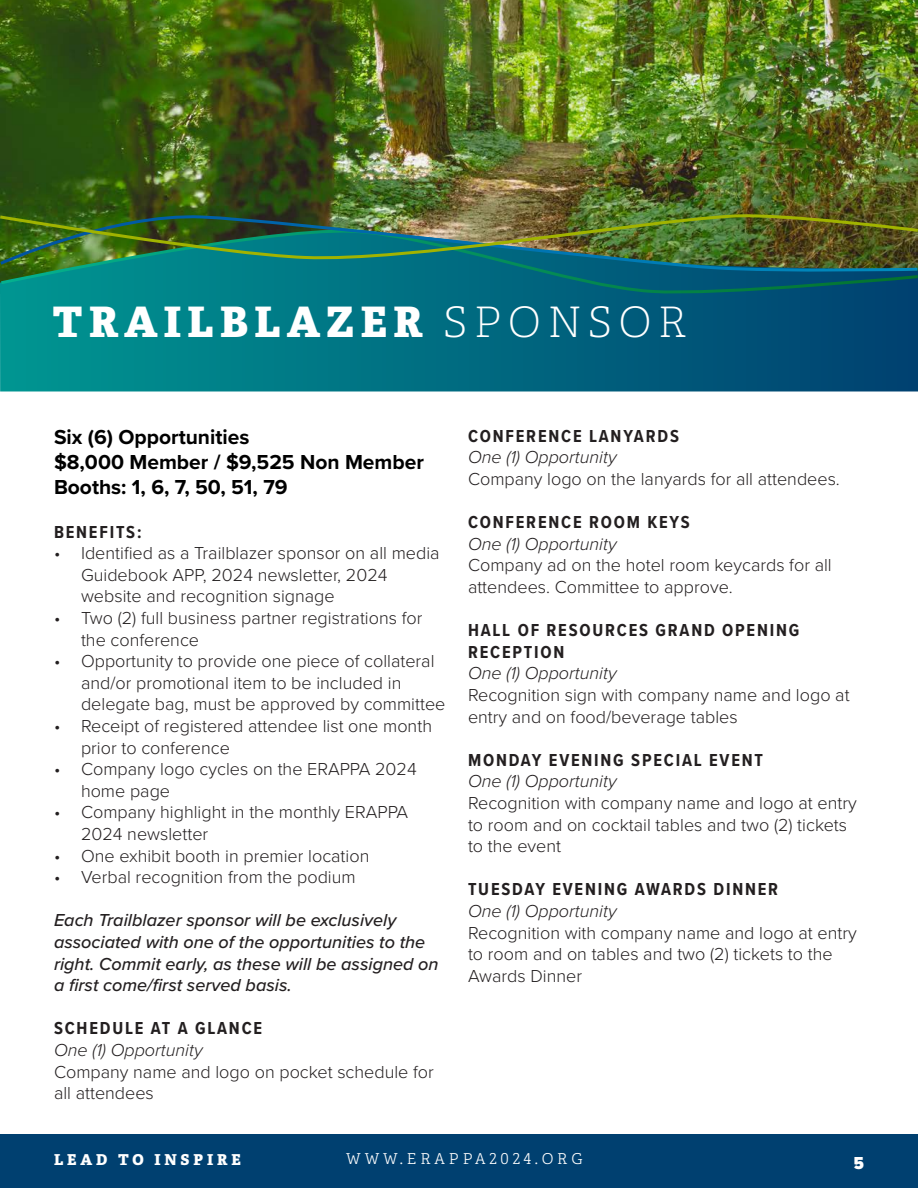
<style>
.page{position:relative;width:918px;height:1188px;background:#fff}
.page>*{position:absolute;margin:0;border:0;box-sizing:border-box;transform-origin:0 0}
.t1{font:42px "Adelle PE Eb";letter-spacing:.15em;color:#fff}
.Subheader_Descriptio{font:700 21px "Proxima Nova";color:#000}
.Paragraph{font:300 18px/21.6px "Proxima Nova";color:#231f20}
.Bold_Condensed_Black{font:700 18px/21.6px "Proxima Nova Cond";letter-spacing:.1em;color:#231f20}
.Paragraph-2{font:italic 500 18px/21.6px "Proxima Nova";color:#231f20}
.Paragraph_Italic{font:italic 300 18px "Proxima Nova";color:#231f20}
.t2{font:900 18px "Proxima Nova Cond";color:#fff}
.t3{font:15px "Adelle PE Lt";letter-spacing:.26em;color:#fff}
.t4{font:15px "Adelle PE Eb";letter-spacing:.26em;color:#fff}
.s1{font-family:"Adelle PE Th"}
</style>
<div class="page">
<div style="left:0;top:1134px;width:918px;height:54px;background:#004070"></div>
<img style="left:1px;top:0;width:917px;height:210px">
<svg style="left:1px;top:299px;width:917px;height:93px;background:#016c81"></svg>
<img style="left:0;top:0;width:1px;height:293px">
<svg style="left:0;top:271px;width:1px;height:121px"></svg>
<svg style="left:0;top:275px;width:918px;height:24px;background:#006d7d"></svg>
<svg style="left:0;top:265px;width:918px;height:10px;background:#076e78"></svg>
<img style="left:0;top:210px;width:918px;height:55px">
<p class="t1" style="left:53px;top:291px;width:636px">TRAILBLAZER <span class="s1">SPONSOR</span></p>
<p class="Subheader_Descriptio" style="left:54px;top:421px;width:197px">Six (6) Opportunities</p>
<p class="Subheader_Descriptio" style="left:54px;top:447px;width:371px">$8,000 Member / $9,525 Non Member</p>
<p class="Subheader_Descriptio" style="left:54px;top:472px;width:235px">Booths: 1, 6, 7, 50, 51, 79</p>
<p class="Bold_Condensed_Black" style="left:54px;top:521px;width:89px">BENEFITS:</p>
<p class="Paragraph" style="left:81px;top:542px;width:360px;text-indent:-27px">• Identified as a Trailblazer sponsor on all media<br>Guidebook APP, 2024 newsletter, 2024 website and recognition signage</p>
<p class="Paragraph" style="left:81px;top:606px;width:343px;text-indent:-27px">• Two (2) full business partner registrations for the conference</p>
<p class="Paragraph" style="left:81px;top:650px;width:366px;text-indent:-27px">• Opportunity to provide one piece of collateral and/or promotional item to be included in delegate bag, must be approved by committee</p>
<p class="Paragraph" style="left:81px;top:714px;width:353px;text-indent:-27px">• Receipt of registered attendee list one month prior to conference</p>
<p class="Paragraph" style="left:81px;top:758px;width:337px;text-indent:-27px">• Company logo cycles on the ERAPPA 2024 home page</p>
<p class="Paragraph" style="left:81px;top:801px;width:329px;text-indent:-27px">• Company highlight in the monthly ERAPPA<br>2024 newsletter</p>
<p class="Paragraph" style="left:54px;top:844px;width:317px">• One exhibit booth in premier location</p>
<p class="Paragraph" style="left:54px;top:866px;width:303px">• Verbal recognition from the podium</p>
<p class="Paragraph-2" style="left:54px;top:909px;width:386px">Each Trailblazer sponsor will be exclusively associated with one of the opportunities to the right. Commit early, as these will be assigned on a first come/first served basis.</p>
<p class="Bold_Condensed_Black" style="left:54px;top:1017px;width:210px">SCHEDULE AT A GLANCE</p>
<p class="Paragraph_Italic" style="left:54px;top:1037px;width:150px">One (1) Opportunity</p>
<p class="Paragraph" style="left:54px;top:1060px;width:381px">Company name and logo on pocket schedule for all attendees</p>
<p class="Bold_Condensed_Black" style="left:468px;top:425px;width:212px">CONFERENCE LANYARDS</p>
<p class="Paragraph_Italic" style="left:468px;top:444px;width:150px">One (1) Opportunity</p>
<p class="Paragraph" style="left:468px;top:467px;width:373px">Company logo on the lanyards for all attendees.</p>
<p class="Bold_Condensed_Black" style="left:468px;top:511px;width:223px">CONFERENCE ROOM KEYS</p>
<p class="Paragraph_Italic" style="left:468px;top:530px;width:150px">One (1) Opportunity</p>
<p class="Paragraph" style="left:468px;top:554px;width:365px">Company ad on the hotel room keycards for all attendees. Committee to approve.</p>
<p class="Bold_Condensed_Black" style="left:468px;top:619px;width:333px">HALL OF RESOURCES GRAND OPENING<br>RECEPTION</p>
<p class="Paragraph_Italic" style="left:468px;top:660px;width:150px">One (1) Opportunity</p>
<p class="Paragraph" style="left:468px;top:683px;width:383px">Recognition sign with company name and logo at entry and on food/beverage tables</p>
<p class="Bold_Condensed_Black" style="left:468px;top:749px;width:297px">MONDAY EVENING SPECIAL EVENT</p>
<p class="Paragraph_Italic" style="left:468px;top:768px;width:150px">One (1) Opportunity</p>
<p class="Paragraph" style="left:468px;top:791px;width:390px">Recognition with company name and logo at entry to room and on cocktail tables and two (2) tickets to the event</p>
<p class="Bold_Condensed_Black" style="left:468px;top:878px;width:312px">TUESDAY EVENING AWARDS DINNER</p>
<p class="Paragraph_Italic" style="left:468px;top:897px;width:150px">One (1) Opportunity</p>
<p class="Paragraph" style="left:468px;top:921px;width:390px">Recognition with company name and logo at entry to room and on tables and two (2) tickets to the<br>Awards Dinner</p>
<p class="t4" style="left:54px;top:1149px;width:188px">LEAD TO INSPIRE</p>
<p class="t3" style="left:346px;top:1148px;width:238px">WWW.ERAPPA2024.ORG</p>
<p class="t2" style="left:854px;top:1150px;width:12px">5</p>
</div>
